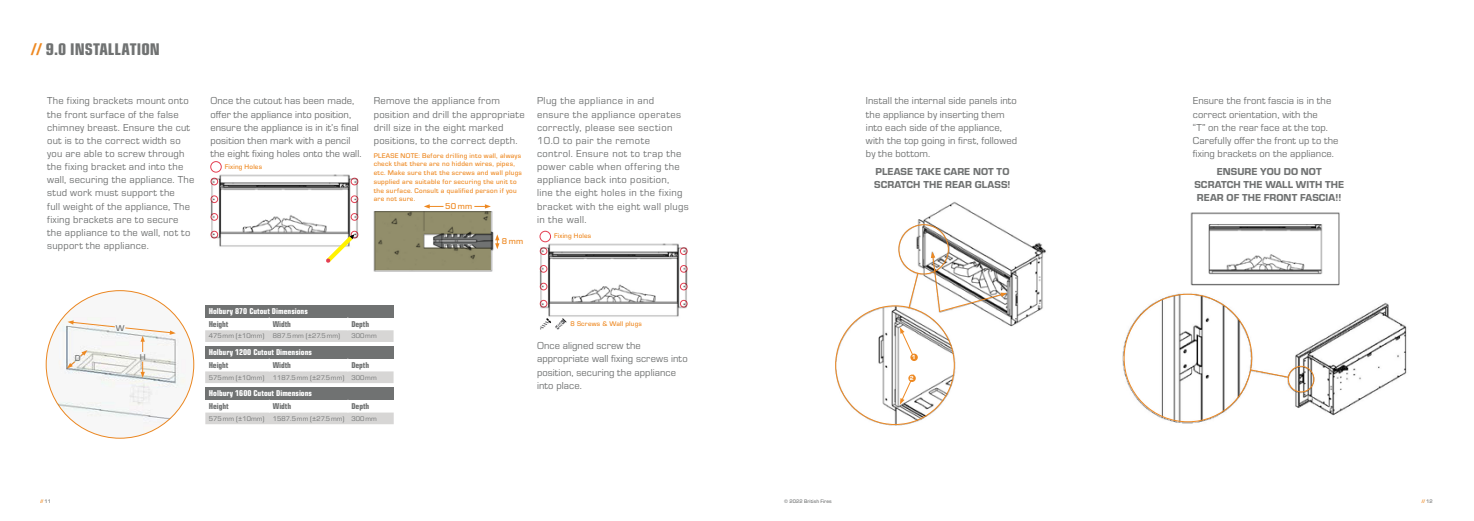
<style>
.page{position:relative;width:1474px;height:521px;background:#fff}
.page>*{position:absolute;margin:0;border:0;box-sizing:border-box;transform-origin:0 0}
.t1{font:17.5px "Eurostile Con Hea";color:#707272}
.t2{font:10.5px/13.1px "Eurostile";letter-spacing:.025em;color:#707272}
.t3{font:10.5px/13.1px "Eurostile";letter-spacing:.005em;color:#707272}
.t4{font:10.5px/13.1px "Eurostile Hea";letter-spacing:.01em;color:#707272}
.t5{font:8.75px "Eurostile Con Hea";color:#fff}
.t6{font:8.75px "Eurostile Con Hea";letter-spacing:-.01em;color:#707272}
.t7{font:500 8.75px "Eurostile";letter-spacing:.03em;color:#ee8922}
.t8{font:500 8.75px "Eurostile";color:#707272}
.t9{font:500 7px/8.8px "Eurostile";letter-spacing:.035em;color:#ee8922}
.t10{font:7px "Eurostile";letter-spacing:.005em;color:#707272}
.t11{font:6.12px "Eurostile Hea";color:#fff}
.t12{font:500 5.25px "Eurostile";letter-spacing:.01em;color:#707272}
.t13{font:5.25px "Eurostile Con Hea";color:#ee8922}
.s1{color:#ee8922}
.s2{font-family:"Eurostile";font-weight:500;color:#707272}
</style>
<div class="page">
<div style="left:205px;top:305px;width:188px;height:12px;background:#707272"></div>
<svg style="left:205px;top:317px;width:188px;height:25px"></svg>
<div style="left:205px;top:346px;width:188px;height:13px;background:#707272"></div>
<svg style="left:205px;top:371px;width:188px;height:12px;background:#d8d7d6"></svg>
<div style="left:205px;top:387px;width:189px;height:13px;background:#707272"></div>
<svg style="left:205px;top:412px;width:189px;height:12px;background:#d8d8d7"></svg>
<img style="left:46px;top:291px;width:148px;height:147px;border-radius:74px">
<img style="left:210px;top:172px;width:149px;height:75px">
<div style="left:210px;top:161px;width:12px;height:12px;border:1px solid #e43f52;border-radius:50%"></div>
<div style="left:210px;top:178px;width:8px;height:7px;border:1px solid #e43f52;border-radius:50%"></div>
<div style="left:351px;top:178px;width:7px;height:7px;border:1px solid #e43f52;border-radius:50%"></div>
<div style="left:210px;top:195px;width:8px;height:8px;border:1px solid #e43f52;border-radius:50%"></div>
<div style="left:351px;top:195px;width:7px;height:8px;border:1px solid #e43f52;border-radius:50%"></div>
<div style="left:210px;top:213px;width:8px;height:8px;border:1px solid #e43f52;border-radius:50%"></div>
<div style="left:351px;top:213px;width:7px;height:8px;border:1px solid #e43f52;border-radius:50%"></div>
<div style="left:210px;top:231px;width:8px;height:7px;border:1px solid #e43f52;border-radius:50%"></div>
<div style="left:351px;top:231px;width:7px;height:7px;border:1px solid #e43f52;border-radius:50%"></div>
<img style="left:539px;top:242px;width:149px;height:75px">
<div style="left:539px;top:231px;width:12px;height:11px;border:1px solid #e43f52;border-radius:50%"></div>
<div style="left:540px;top:247px;width:7px;height:8px;border:1px solid #e43f52;border-radius:50%"></div>
<div style="left:680px;top:247px;width:7px;height:8px;border:1px solid #e43f52;border-radius:50%"></div>
<div style="left:540px;top:265px;width:7px;height:8px;border:1px solid #e43f52;border-radius:50%"></div>
<div style="left:680px;top:265px;width:7px;height:8px;border:1px solid #e43f52;border-radius:50%"></div>
<div style="left:540px;top:283px;width:7px;height:7px;border:1px solid #e43f52;border-radius:50%"></div>
<div style="left:680px;top:283px;width:7px;height:7px;border:1px solid #e43f52;border-radius:50%"></div>
<div style="left:540px;top:300px;width:7px;height:7px;border:1px solid #e43f52;border-radius:50%"></div>
<div style="left:680px;top:300px;width:7px;height:7px;border:1px solid #e43f52;border-radius:50%"></div>
<svg style="left:326px;top:234px;width:28px;height:29px"></svg>
<img style="left:373px;top:211px;width:120px;height:61px">
<svg style="left:374px;top:204px;width:125px;height:66px;background:#9d9980"></svg>
<svg style="left:540px;top:318px;width:26px;height:12px"></svg>
<img style="left:835px;top:201px;width:211px;height:225px">
<img style="left:1190px;top:212px;width:150px;height:73px">
<img style="left:1122px;top:293px;width:285px;height:131px">
<div style="left:1287px;top:366px;width:27px;height:26px;border:1px solid #ee8922;border-radius:50%"></div>
<svg style="left:1249px;top:369px;width:40px;height:9px"></svg>
<svg style="left:897px;top:223px;width:109px;height:89px"></svg>
<svg style="left:900px;top:327px;width:14px;height:31px"></svg>
<svg style="left:900px;top:373px;width:14px;height:31px"></svg>
<div style="left:910px;top:354px;width:7px;height:7px;background:#ee8922;border-radius:50%"></div>
<div style="left:908px;top:374px;width:7px;height:8px;background:#ee8922;border-radius:50%"></div>
<svg style="left:124px;top:327px;width:52px;height:25px"></svg>
<svg style="left:68px;top:320px;width:48px;height:8px"></svg>
<svg style="left:67px;top:350px;width:20px;height:18px"></svg>
<svg style="left:140px;top:362px;width:5px;height:16px"></svg>
<h1 class="t1" style="left:32px;top:37px;width:130px"><span class="s1">//</span> 9.0 INSTALLATION</h1>
<p class="t2" style="left:47px;top:94px;width:149px">The fixing brackets mount onto the front surface of the false chimney breast. Ensure the cut out is to the correct width so you are able to screw through the fixing bracket and into the wall, securing the appliance. The stud work must support the<br>full weight of the appliance, The fixing brackets are to secure the appliance to the wall, not to support the appliance.</p>
<p class="t3" style="left:210px;top:94px;width:152px">Once the cutout has been made, offer the appliance into position, ensure the appliance is in it’s final position then mark with a pencil the eight fixing holes onto the wall.</p>
<p class="t2" style="left:374px;top:94px;width:153px">Remove the appliance from position and drill the appropriate drill size in the eight marked positions, to the correct depth.</p>
<p class="t9" style="left:374px;top:150px;width:150px">PLEASE NOTE: Before drilling into wall, always check that there are no hidden wires, pipes, etc. Make sure that the screws and wall plugs supplied are suitable for securing the unit to the surface. Consult a qualified person if you are not sure.</p>
<p class="t9" style="left:225px;top:162px;width:39px">Fixing Holes</p>
<p class="t7" style="left:445px;top:201px;width:29px">50 mm</p>
<p class="t7" style="left:502px;top:235px;width:23px">8mm</p>
<p class="t2" style="left:537px;top:94px;width:153px">Plug the appliance in and ensure the appliance operates correctly, please see section<br>10.0 to pair the remote<br>control. Ensure not to trap the power cable when offering the appliance back into position,<br>line the eight holes in the fixing bracket with the eight wall plugs in the wall.</p>
<p class="t9" style="left:554px;top:231px;width:39px">Fixing Holes</p>
<p class="t8" style="left:116px;top:322px;width:10px">W</p>
<p class="t8" style="left:75px;top:352px;width:7px">D</p>
<p class="t8" style="left:140px;top:351px;width:7px">H</p>
<p class="t5" style="left:209px;top:305px;width:101px">Holbury 870 Cutout Dimensions</p>
<p class="t6" style="left:209px;top:318px;width:21px">Height</p>
<p class="t6" style="left:273px;top:318px;width:20px">Width</p>
<p class="t6" style="left:351px;top:318px;width:19px">Depth</p>
<p class="t10" style="left:209px;top:331px;width:133px">475 mm (±10mm) 887.5 mm (±27.5 mm)</p>
<p class="t10" style="left:351px;top:331px;width:27px">300 mm</p>
<p class="t5" style="left:209px;top:346px;width:105px">Holbury 1200 Cutout Dimensions</p>
<p class="t6" style="left:209px;top:359px;width:21px">Height</p>
<p class="t6" style="left:273px;top:359px;width:20px">Width</p>
<p class="t6" style="left:351px;top:359px;width:19px">Depth</p>
<p class="t10" style="left:209px;top:372px;width:169px">575 mm (±10mm) 1187.5 mm (±27.5 mm) 300 mm</p>
<p class="t5" style="left:209px;top:387px;width:105px">Holbury 1600 Cutout Dimensions</p>
<p class="t6" style="left:209px;top:400px;width:21px">Height</p>
<p class="t6" style="left:273px;top:400px;width:20px">Width</p>
<p class="t6" style="left:351px;top:400px;width:19px">Depth</p>
<p class="t10" style="left:209px;top:414px;width:169px">575 mm (±10mm) 1587.5 mm (±27.5 mm) 300 mm</p>
<p class="t9" style="left:570px;top:319px;width:73px">8 Screws &amp; Wall plugs</p>
<p class="t2" style="left:537px;top:339px;width:152px">Once aligned screw the appropriate wall fixing screws into position, securing the appliance into place.</p>
<p class="t2" style="left:866px;top:94px;width:153px">Install the internal side panels into the appliance by inserting them into each side of the appliance, with the top going in first, followed by the bottom.</p>
<p class="t4" style="left:874px;top:164px;width:138px">PLEASE TAKE CARE NOT TO<br>SCRATCH THE REAR GLASS!</p>
<p class="t11" style="left:912px;top:353px;width:5px">1</p>
<p class="t11" style="left:909px;top:374px;width:5px">2</p>
<p class="t2" style="left:1192px;top:94px;width:147px">Ensure the front fascia is in the correct orientation, with the<br>“T” on the rear face at the top.<br>Carefully offer the front up to the fixing brackets on the appliance.</p>
<p class="t4" style="left:1194px;top:164px;width:151px;text-align:center">ENSURE YOU DO NOT<br>SCRATCH THE WALL WITH THE<br>REAR OF THE FRONT FASCIA!!</p>
<p class="t13" style="left:40px;top:497px;width:12px">// <span class="s2">11</span></p>
<p class="t12" style="left:784px;top:497px;width:49px">© 2022 British Fires</p>
<p class="t13" style="left:1421px;top:497px;width:12px">// <span class="s2">12</span></p>
</div>
